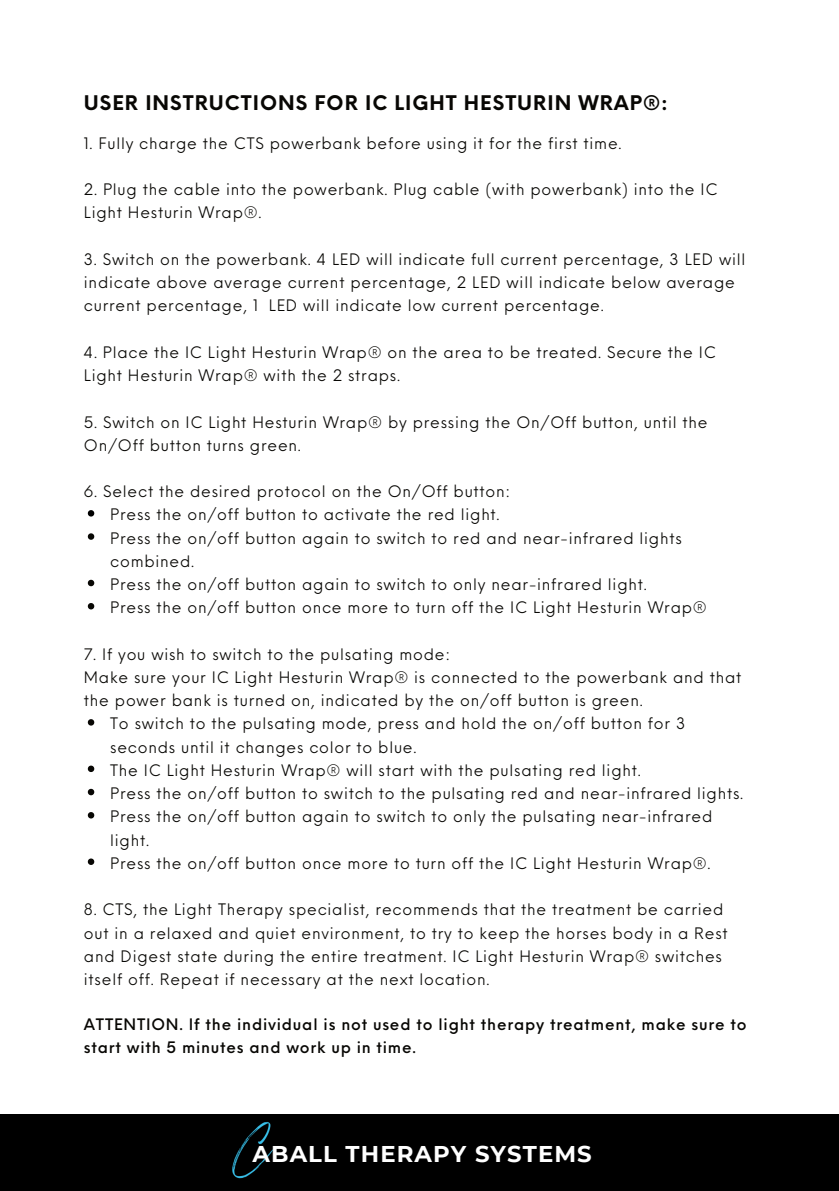
<style>
.page{position:relative;width:839px;height:1191px;background:#fff}
.page>*{position:absolute;margin:0;border:0;box-sizing:border-box;transform-origin:0 0}
.t1{font:700 22.8px "Montserrat";letter-spacing:.05em;color:#fff}
.t2{font:700 19.6px "Neue Einstellung";letter-spacing:.05em;color:#080704}
.t3{font:15.4px/23.2px "Neue Einstellung";letter-spacing:.05em;color:#080704}
.t4{font:500 15.4px/23.2px "Neue Einstellung";letter-spacing:.05em;color:#080704}
</style>
<div class="page">
<svg style="left:88px;top:510px;width:6px;height:7px"></svg>
<svg style="left:88px;top:533px;width:6px;height:7px"></svg>
<svg style="left:88px;top:580px;width:6px;height:6px"></svg>
<svg style="left:88px;top:603px;width:6px;height:6px"></svg>
<svg style="left:88px;top:719px;width:6px;height:7px"></svg>
<svg style="left:88px;top:766px;width:6px;height:6px"></svg>
<svg style="left:88px;top:789px;width:6px;height:6px"></svg>
<svg style="left:88px;top:812px;width:6px;height:7px"></svg>
<svg style="left:88px;top:859px;width:6px;height:6px"></svg>
<div style="left:0;top:1114px;width:838px;height:77px;background:#000"></div>
<img style="left:232px;top:1122px;width:44px;height:57px">
<p class="t2" style="left:84px;top:85px;width:585px">USER INSTRUCTIONS FOR IC LIGHT HESTURIN WRAP®:</p>
<p class="t3" style="left:84px;top:130px;width:539px">1. Fully charge the CTS powerbank before using it for the first time.</p>
<p class="t3" style="left:84px;top:176px;width:635px">2. Plug the cable into the powerbank. Plug cable (with powerbank) into the IC<br>Light Hesturin Wrap®.</p>
<p class="t3" style="left:84px;top:246px;width:662px">3. Switch on the powerbank. 4 LED will indicate full current percentage, 3 LED will indicate above average current percentage, 2 LED will indicate below average current percentage, 1 LED will indicate low current percentage.</p>
<p class="t3" style="left:84px;top:339px;width:633px">4. Place the IC Light Hesturin Wrap® on the area to be treated. Secure the IC<br>Light Hesturin Wrap® with the 2 straps.</p>
<p class="t3" style="left:84px;top:409px;width:625px">5. Switch on IC Light Hesturin Wrap® by pressing the On/Off button, until the<br>On/Off button turns green.</p>
<p class="t3" style="left:84px;top:478px;width:428px">6. Select the desired protocol on the On/Off button:</p>
<p class="t3" style="left:110px;top:502px;width:598px">Press the on/off button to activate the red light.<br>Press the on/off button again to switch to red and near-infrared lights combined.<br>Press the on/off button again to switch to only near-infrared light.<br>Press the on/off button once more to turn off the IC Light Hesturin Wrap®</p>
<p class="t3" style="left:84px;top:641px;width:659px">7. If you wish to switch to the pulsating mode:<br>Make sure your IC Light Hesturin Wrap® is connected to the powerbank and that the power bank is turned on, indicated by the on/off button is green.</p>
<p class="t3" style="left:110px;top:711px;width:634px">To switch to the pulsating mode, press and hold the on/off button for 3 seconds until it changes color to blue.<br>The IC Light Hesturin Wrap® will start with the pulsating red light.<br>Press the on/off button to switch to the pulsating red and near-infrared lights.<br>Press the on/off button again to switch to only the pulsating near-infrared light.<br>Press the on/off button once more to turn off the IC Light Hesturin Wrap®.</p>
<p class="t3" style="left:84px;top:896px;width:645px">8. CTS, the Light Therapy specialist, recommends that the treatment be carried out in a relaxed and quiet environment, to try to keep the horses body in a Rest and Digest state during the entire treatment. IC Light Hesturin Wrap® switches itself off. Repeat if necessary at the next location.</p>
<p class="t4" style="left:84px;top:1011px;width:664px">ATTENTION. If the individual is not used to light therapy treatment, make sure to start with 5 minutes and work up in time.</p>
<h1 class="t1" style="left:252px;top:1138px;width:340px">ABALL THERAPY SYSTEMS</h1>
</div>
